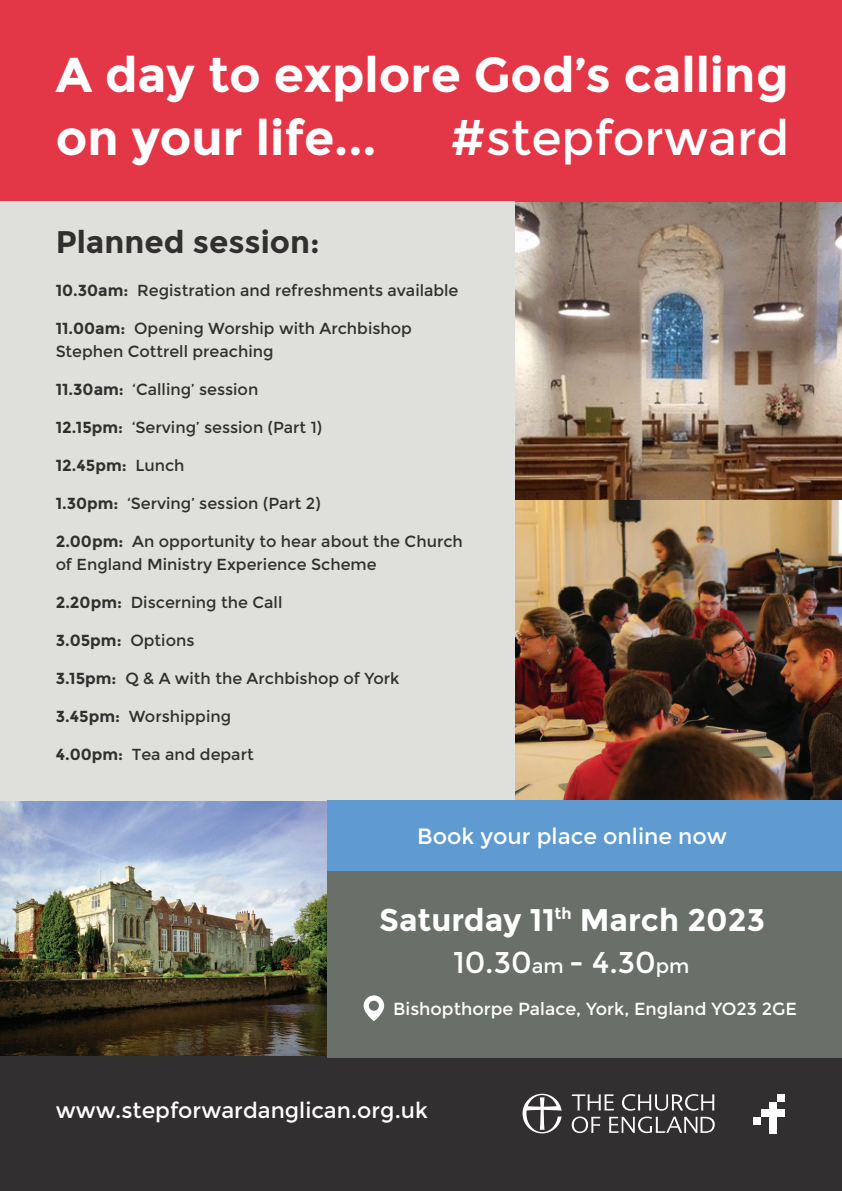
<style>
.page{position:relative;width:842px;height:1191px;background:#fff}
.page>*{position:absolute;margin:0;border:0;box-sizing:border-box;transform-origin:0 0}
.t1{font:700 49px/62.8px "Montserrat";color:#fff}
.t2{font:49px "Montserrat";color:#fff}
.t3{font:700 31.2px "Montserrat";color:#fff}
.t4{font:700 31.2px "Montserrat";color:#312f30}
.t5{font:30px "Montserrat";color:#fff}
.t6{font:22.2px "Montserrat";color:#fff}
.t7{font:22px "Montserrat";color:#fff}
.t8{font:17.6px "Montserrat";color:#fff}
.t9{font:16px/23px "Montserrat";color:#312f30}
.t10{font:700 16px "Montserrat";color:#312f30}
.t11{font:700 16px "Montserrat";color:#fff}
.s1{font-weight:700}
.s2{font-weight:400}
.s3{font-size:20px}
.s4{font-size:30.8px}
</style>
<div class="page">
<img style="left:514px;top:499px;width:328px;height:302px">
<img style="left:514px;top:202px;width:328px;height:297px">
<img style="left:0;top:801px;width:327px;height:255px">
<div style="left:0;top:0;width:842px;height:201px;background:#e33646"></div>
<div style="left:0;top:201px;width:514px;height:600px;background:#dfe0db"></div>
<div style="left:0;top:1056px;width:842px;height:135px;background:#312f30"></div>
<div style="left:761px;top:1109px;width:8px;height:8px;background:#fff"></div>
<div style="left:753px;top:1117px;width:8px;height:8px;background:#fff"></div>
<div style="left:769px;top:1101px;width:8px;height:8px;background:#fff"></div>
<div style="left:766px;top:1109px;width:19px;height:8px;background:#fff"></div>
<div style="left:769px;top:1109px;width:8px;height:24px;background:#fff"></div>
<div style="left:777px;top:1093px;width:8px;height:8px;background:#fff"></div>
<svg style="left:522px;top:1093px;width:40px;height:40px"></svg>
<svg style="left:571px;top:1094px;width:43px;height:16px"></svg>
<svg style="left:622px;top:1094px;width:92px;height:16px"></svg>
<svg style="left:572px;top:1116px;width:28px;height:17px"></svg>
<svg style="left:609px;top:1116px;width:106px;height:17px"></svg>
<div style="left:327px;top:871px;width:515px;height:187px;background:#69706a"></div>
<div style="left:327px;top:801px;width:515px;height:70px;background:#5f9bd0"></div>
<svg style="left:364px;top:995px;width:20px;height:26px"></svg>
<h1 class="t1" style="left:56px;top:44px;width:735px">A day to explore God’s calling on your life...</h1>
<h1 class="t2" style="left:450px;top:109px;width:341px">#stepforward</h1>
<h2 class="t4" style="left:56px;top:223px;width:266px">Planned session:</h2>
<p class="t9" style="left:56px;top:279px;width:404px"><span class="s1">10.30am:</span> Registration and refreshments available</p>
<p class="t9" style="left:56px;top:317px;width:358px"><span class="s1">11.00am:</span> Opening Worship with Archbishop<br>Stephen Cottrell preaching</p>
<p class="t9" style="left:56px;top:378px;width:204px"><span class="s1">11.30am:</span> ‘Calling’ session</p>
<p class="t9" style="left:56px;top:416px;width:268px"><span class="s1">12.15pm:</span> ‘Serving’ session (Part 1)</p>
<p class="t10" style="left:56px;top:456px;width:130px">12.45pm: <span class="s2">Lunch</span></p>
<p class="t9" style="left:56px;top:492px;width:266px"><span class="s1">1.30pm:</span> ‘Serving’ session (Part 2)</p>
<p class="t9" style="left:56px;top:530px;width:409px"><span class="s1">2.00pm:</span> An opportunity to hear about the Church of England Ministry Experience Scheme</p>
<p class="t9" style="left:56px;top:591px;width:228px"><span class="s1">2.20pm:</span> Discerning the Call</p>
<p class="t10" style="left:56px;top:631px;width:140px">3.05pm: <span class="s2">Options</span></p>
<p class="t9" style="left:56px;top:667px;width:345px"><span class="s1">3.15pm:</span> Q &amp; A with the Archbishop of York</p>
<p class="t9" style="left:56px;top:705px;width:177px"><span class="s1">3.45pm:</span> Worshipping</p>
<p class="t9" style="left:56px;top:743px;width:200px"><span class="s1">4.00pm:</span> Tea and depart</p>
<h3 class="t6" style="left:417px;top:823px;width:311px">Book your place online now</h3>
<h2 class="t3" style="left:379px;top:901px;width:387px">Saturday 11 March 2023</h2>
<p class="t11" style="left:554px;top:904px;width:19px">th</p>
<h3 class="t5" style="left:453px;top:945px;width:237px">10.30<span class="s3">am</span> <span class="s4">-</span> 4.30<span class="s3">pm</span></h3>
<p class="t8" style="left:393px;top:998px;width:405px">Bishopthorpe Palace, York, England YO23 2GE</p>
<h3 class="t7" style="left:56px;top:1097px;width:374px">www.stepforwardanglican.org.uk</h3>
</div>
